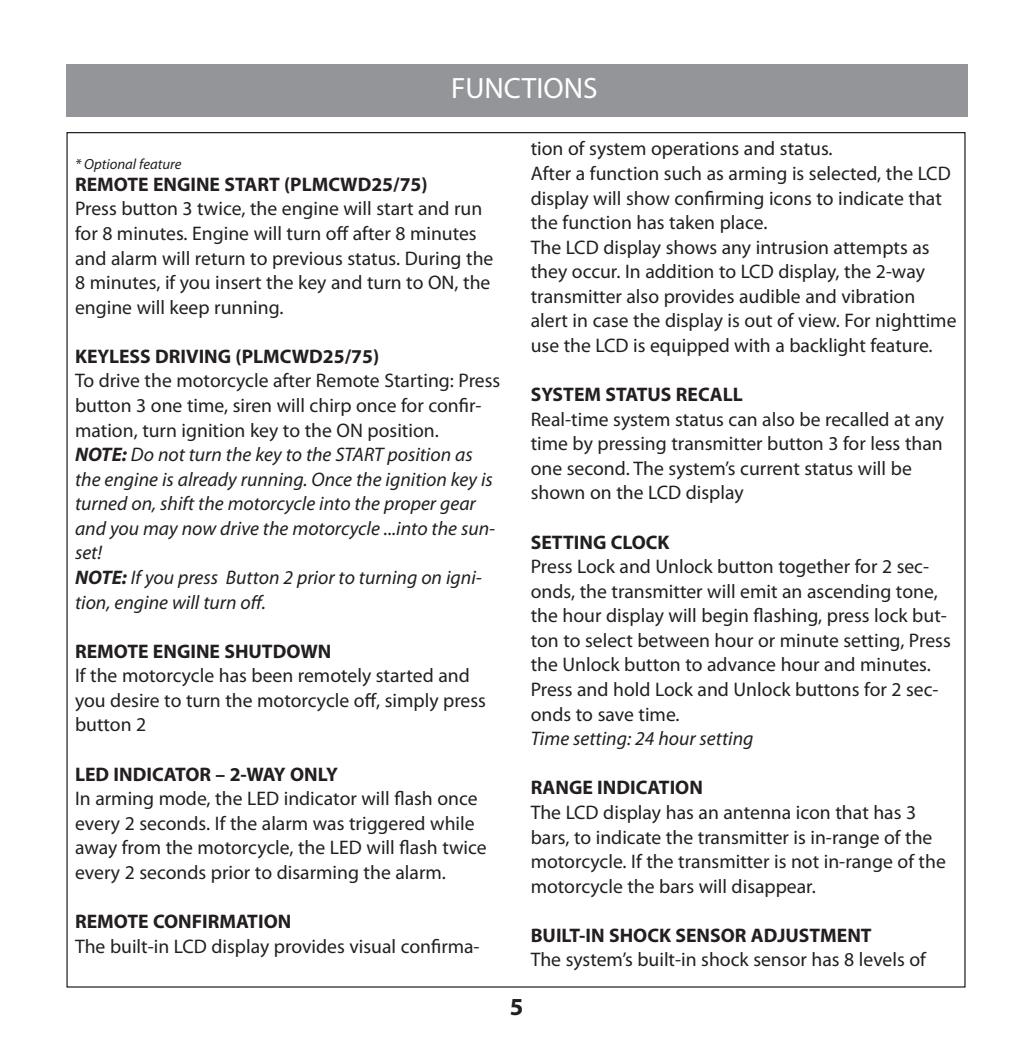
<style>
.page{position:relative;width:1033px;height:1055px;background:#fff}
.page>*{position:absolute;margin:0;border:0;box-sizing:border-box;transform-origin:0 0}
.t1{font:29.47px "Myriad Pro";color:#fff}
.t2{font:700 24.53px "Myriad Pro";color:#231f20}
.t3{font:19.57px/24.5px "Myriad Pro";color:#231f20}
.t4{font:italic 19.57px/24.5px "Myriad Pro";color:#231f20}
.t5{font:700 19.57px "Myriad Pro";color:#231f20}
.t6{font:italic 14.62px "Myriad Pro";color:#231f20}
.s1{font-style:normal}
.s2{font-weight:700}
</style>
<div class="page">
<div style="left:66px;top:64px;width:901px;height:53px;background:#939598"></div>
<h1 class="t1" style="left:451px;top:77px;width:148px">FUNCTIONS</h1>
<p class="t6" style="left:75px;top:159px;width:108px">* Optional feature</p>
<p class="t5" style="left:75px;top:172px;width:354px">REMOTE ENGINE START (PLMCWD25/75)</p>
<p class="t3" style="left:75px;top:198px;width:420px">Press button 3 twice, the engine will start and run for 8 minutes. Engine will turn off after 8 minutes and alarm will return to previous status. During the 8 minutes, if you insert the key and turn to ON, the engine will keep running.</p>
<p class="t5" style="left:75px;top:344px;width:306px">KEYLESS DRIVING (PLMCWD25/75)</p>
<p class="t4" style="left:75px;top:370px;width:427px"><span class="s1">To drive the motorcycle after Remote Starting: Press button 3 one time, siren will chirp once for confir&shy;mation, turn ignition key to the ON position.<br></span><span class="s2">NOTE:</span> Do not turn the key to the START position as the engine is already running. Once the ignition key is turned on, shift the motorcycle into the proper gear and you may now drive the motorcycle ...into the sun&shy;set!<br><span class="s2">NOTE:</span> If you press Button 2 prior to turning on igni&shy;tion, engine will turn off.</p>
<p class="t5" style="left:75px;top:639px;width:258px">REMOTE ENGINE SHUTDOWN</p>
<p class="t3" style="left:75px;top:664px;width:412px">If the motorcycle has been remotely started and you desire to turn the motorcycle off, simply press button 2</p>
<p class="t5" style="left:75px;top:762px;width:264px">LED INDICATOR – 2-WAY ONLY</p>
<p class="t3" style="left:75px;top:787px;width:413px">In arming mode, the LED indicator will flash once every 2 seconds. If the alarm was triggered while away from the motorcycle, the LED will flash twice every 2 seconds prior to disarming the alarm.</p>
<p class="t5" style="left:75px;top:909px;width:218px">REMOTE CONFIRMATION</p>
<p class="t3" style="left:75px;top:934px;width:406px">The built-in LCD display provides visual confirma-</p>
<p class="t3" style="left:531px;top:138px;width:427px">tion of system operations and status.<br>After a function such as arming is selected, the LCD display will show confirming icons to indicate that the function has taken place.<br>The LCD display shows any intrusion attempts as they occur. In addition to LCD display, the 2-way transmitter also provides audible and vibration alert in case the display is out of view. For nighttime use the LCD is equipped with a backlight feature.</p>
<p class="t5" style="left:531px;top:383px;width:214px">SYSTEM STATUS RECALL</p>
<p class="t3" style="left:531px;top:408px;width:415px">Real-time system status can also be recalled at any time by pressing transmitter button 3 for less than one second. The system’s current status will be shown on the LCD display</p>
<p class="t5" style="left:531px;top:530px;width:140px">SETTING CLOCK</p>
<p class="t3" style="left:531px;top:555px;width:421px">Press Lock and Unlock button together for 2 sec&shy;onds, the transmitter will emit an ascending tone, the hour display will begin flashing, press lock but&shy;ton to select between hour or minute setting, Press the Unlock button to advance hour and minutes.<br>Press and hold Lock and Unlock buttons for 2 sec&shy;onds to save time.</p>
<p class="t4" style="left:531px;top:727px;width:224px">Time setting: 24 hour setting</p>
<p class="t5" style="left:531px;top:776px;width:174px">RANGE INDICATION</p>
<p class="t3" style="left:531px;top:801px;width:417px">The LCD display has an antenna icon that has 3 bars, to indicate the transmitter is in-range of the motorcycle. If the transmitter is not in-range of the motorcycle the bars will disappear.</p>
<p class="t5" style="left:531px;top:923px;width:342px">BUILT-IN SHOCK SENSOR ADJUSTMENT</p>
<p class="t3" style="left:531px;top:948px;width:397px">The system’s built-in shock sensor has 8 levels of</p>
<p class="t2" style="left:510px;top:991px;width:15px">5</p>
</div>
